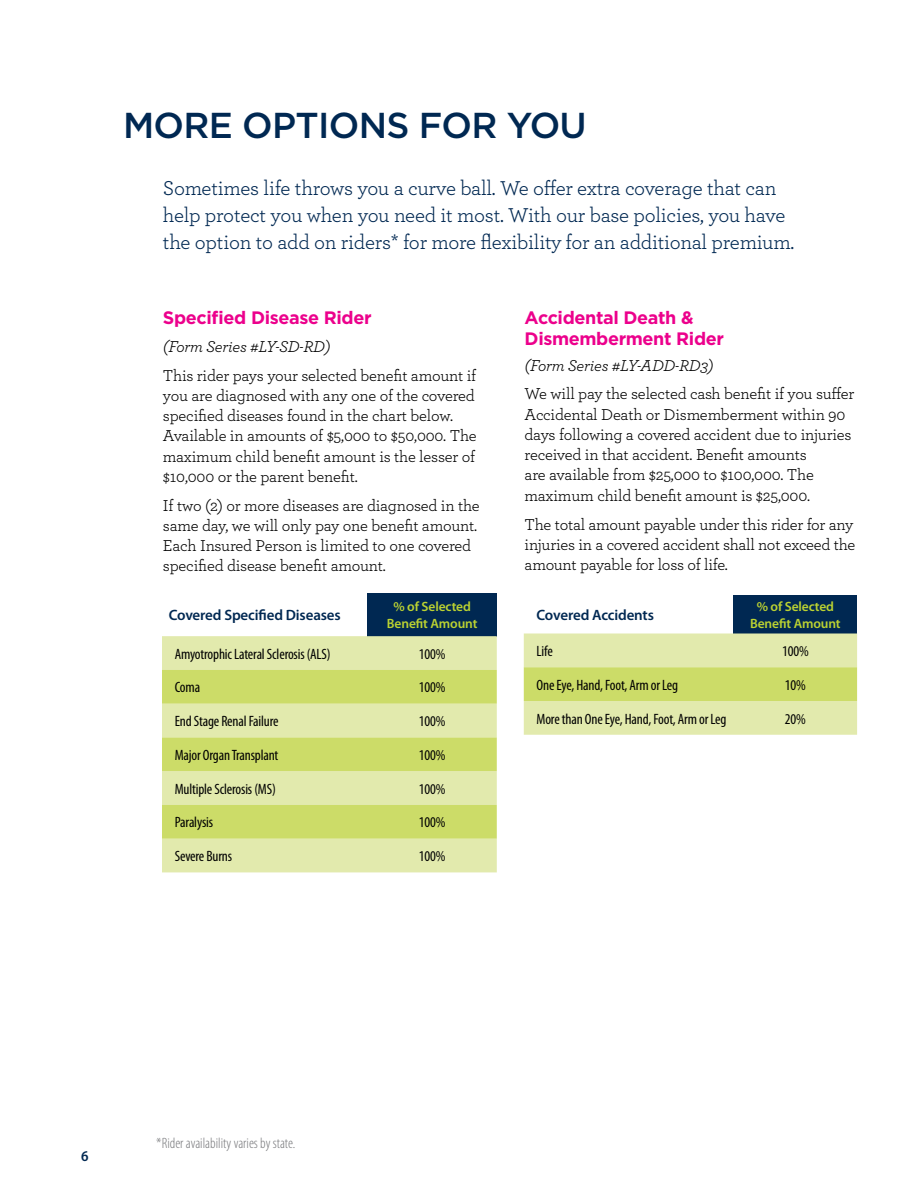
<style>
.page{position:relative;width:918px;height:1188px;background:#fff}
.page>*{position:absolute;margin:0;border:0;box-sizing:border-box;transform-origin:0 0}
.t1{font:500 36px "Gotham";letter-spacing:-.02em;color:#002852}
.t2{font:21px/27px "Archer";letter-spacing:-.01em;color:#002852}
.t3{font:700 18px/21px "Gotham";letter-spacing:-.02em;color:#ec008c}
.t4{font:16.5px/20.2px "Archer";letter-spacing:-.01em;color:#000}
.t5{font:italic 16.5px "Archer";letter-spacing:-.01em;color:#000}
.t6{font:condensed 15px "Myriad Pro";letter-spacing:-.01em;color:#000}
.t7{font:600 15px "Myriad Pro";letter-spacing:-.01em;color:#002852}
.t8{font:300 condensed 15px "Myriad Pro";color:#757679}
.t9{font:600 semi-condensed 15px "Myriad Pro";color:#002852}
.t10{font:600 13.5px/16.2px "Myriad Pro";letter-spacing:-.01em;color:#bcd331;text-align:center}
</style>
<div class="page">
<div style="left:734px;top:595px;width:123px;height:39px;background:#002852"></div>
<svg style="left:524px;top:634px;width:333px;height:101px;background:#dae596"></svg>
<div style="left:368px;top:593px;width:129px;height:43px;background:#002852"></div>
<div style="left:162px;top:636px;width:335px;height:236px;background:#e2eaad"></div>
<svg style="left:162px;top:670px;width:335px;height:169px;background:#d4e184"></svg>
<h1 class="t1" style="left:123px;top:102px;width:465px">MORE OPTIONS FOR YOU</h1>
<p class="t2" style="left:163px;top:174px;width:633px">Sometimes life throws you a curve ball. We offer extra coverage that can help protect you when you need it most. With our base policies, you have the option to add on riders* for more flexibility for an additional premium.</p>
<p class="t3" style="left:163px;top:307px;width:210px">Specified Disease Rider</p>
<p class="t5" style="left:163px;top:334px;width:169px">(Form Series #LY-SD-RD)</p>
<p class="t4" style="left:163px;top:364px;width:315px">This rider pays your selected benefit amount if you are diagnosed with any one of the covered specified diseases found in the chart below.<br>Available in amounts of $5,000 to $50,000. The maximum child benefit amount is the lesser of $10,000 or the parent benefit.</p>
<p class="t4" style="left:163px;top:494px;width:318px">If two (2) or more diseases are diagnosed in the same day, we will only pay one benefit amount.<br>Each Insured Person is limited to one covered specified disease benefit amount.</p>
<p class="t7" style="left:169px;top:607px;width:174px">Covered Specified Diseases</p>
<p class="t10" style="left:387px;top:599px;width:92px">% of Selected<br>Benefit Amount</p>
<p class="t6" style="left:175px;top:646px;width:157px">Amyotrophic Lateral Sclerosis (ALS)</p>
<p class="t6" style="left:419px;top:646px;width:28px">100%</p>
<p class="t6" style="left:175px;top:679px;width:27px">Coma</p>
<p class="t6" style="left:419px;top:679px;width:28px">100%</p>
<p class="t6" style="left:175px;top:713px;width:105px">End Stage Renal Failure</p>
<p class="t6" style="left:419px;top:713px;width:28px">100%</p>
<p class="t6" style="left:175px;top:747px;width:105px">Major Organ Transplant</p>
<p class="t6" style="left:419px;top:747px;width:28px">100%</p>
<p class="t6" style="left:175px;top:781px;width:103px">Multiple Sclerosis (MS)</p>
<p class="t6" style="left:419px;top:781px;width:28px">100%</p>
<p class="t6" style="left:175px;top:814px;width:40px">Paralysis</p>
<p class="t6" style="left:419px;top:814px;width:28px">100%</p>
<p class="t6" style="left:175px;top:848px;width:59px">Severe Burns</p>
<p class="t6" style="left:419px;top:848px;width:28px">100%</p>
<p class="t3" style="left:525px;top:307px;width:201px">Accidental Death &amp;<br>Dismemberment Rider</p>
<p class="t5" style="left:525px;top:353px;width:190px">(Form Series #LY-ADD-RD3)</p>
<p class="t4" style="left:525px;top:383px;width:331px">We will pay the selected cash benefit if you suffer Accidental Death or Dismemberment within 90 days following a covered accident due to injuries received in that accident. Benefit amounts<br>are available from $25,000 to $100,000. The maximum child benefit amount is $25,000.</p>
<p class="t4" style="left:525px;top:513px;width:332px;text-align:justify">The total amount payable under this rider for any injuries in a covered accident shall not exceed the amount payable for loss of life.</p>
<p class="t7" style="left:537px;top:607px;width:119px">Covered Accidents</p>
<p class="t10" style="left:750px;top:599px;width:92px">% of Selected<br>Benefit Amount</p>
<p class="t6" style="left:537px;top:643px;width:18px">Life</p>
<p class="t6" style="left:782px;top:643px;width:28px">100%</p>
<p class="t6" style="left:537px;top:677px;width:143px">One Eye, Hand, Foot, Arm or Leg</p>
<p class="t6" style="left:785px;top:677px;width:22px">10%</p>
<p class="t6" style="left:537px;top:710px;width:192px">More than One Eye, Hand, Foot, Arm or Leg</p>
<p class="t6" style="left:785px;top:710px;width:22px">20%</p>
<p class="t9" style="left:81px;top:1147px;width:9px">6</p>
<p class="t8" style="left:156px;top:1136px;width:141px">*Rider availability varies by state.</p>
</div>
